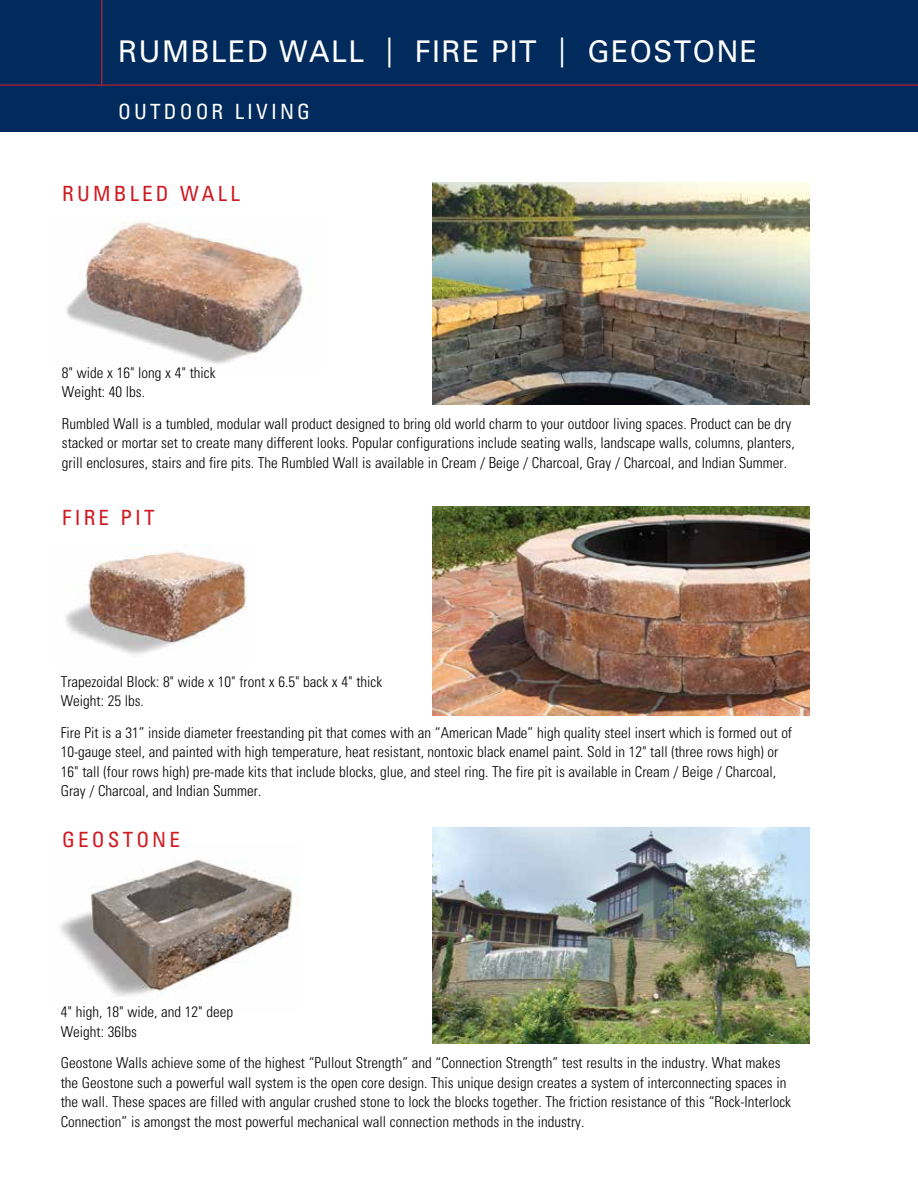
<style>
.page{position:relative;width:918px;height:1188px;background:#fff}
.page>*{position:absolute;margin:0;border:0;box-sizing:border-box;transform-origin:0 0}
.t1{font:30px "Univers";letter-spacing:.05em;color:#fff;scale:.95 1}
.t2{font:condensed 21px "Univers";letter-spacing:.15em;color:#ce1b22}
.t3{font:condensed 21px "Univers";letter-spacing:.15em;color:#fff}
.t4{font:300 condensed 15px/19.5px "Univers";color:#000}
</style>
<div class="page">
<img style="left:60px;top:860px;width:239px;height:136px">
<img style="left:66px;top:222px;width:237px;height:142px">
<div style="left:0;top:0;width:918px;height:132px;background:#002b5c"></div>
<img style="left:66px;top:551px;width:182px;height:104px">
<img style="left:432px;top:182px;width:378px;height:223px">
<img style="left:432px;top:506px;width:378px;height:210px">
<img style="left:432px;top:827px;width:378px;height:216px">
<hr style="left:101px;top:0;width:1px;height:85px;background:#e31f27">
<hr style="left:0;top:85px;width:918px;height:1px;background:#e31f27">
<h1 class="t1" style="left:118px;top:34px;width:674px">RUMBLED WALL | FIRE PIT | GEOSTONE</h1>
<h2 class="t3" style="left:118px;top:98px;width:193px">OUTDOOR LIVING</h2>
<h2 class="t2" style="left:62px;top:180px;width:179px">RUMBLED WALL</h2>
<p class="t4" style="left:62px;top:363px;width:155px">8" wide x 16" long x 4" thick<br>Weight: 40 lbs.</p>
<p class="t4" style="left:62px;top:414px;width:734px">Rumbled Wall is a tumbled, modular wall product designed to bring old world charm to your outdoor living spaces. Product can be dry stacked or mortar set to create many different looks. Popular configurations include seating walls, landscape walls, columns, planters, grill enclosures, stairs and fire pits. The Rumbled Wall is available in Cream / Beige / Charcoal, Gray / Charcoal, and Indian Summer.</p>
<h2 class="t2" style="left:62px;top:504px;width:94px">FIRE PIT</h2>
<p class="t4" style="left:61px;top:672px;width:323px">Trapezoidal Block: 8" wide x 10" front x 6.5" back x 4" thick<br>Weight: 25 lbs.</p>
<p class="t4" style="left:61px;top:723px;width:733px">Fire Pit is a 31” inside diameter freestanding pit that comes with an “American Made” high quality steel insert which is formed out of 10-gauge steel, and painted with high temperature, heat resistant, nontoxic black enamel paint. Sold in 12" tall (three rows high) or 16" tall (four rows high) pre-made kits that include blocks, glue, and steel ring. The fire pit is available in Cream / Beige / Charcoal, Gray / Charcoal, and Indian Summer.</p>
<h2 class="t2" style="left:62px;top:826px;width:119px">GEOSTONE</h2>
<p class="t4" style="left:61px;top:1002px;width:174px">4" high, 18" wide, and 12" deep<br>Weight: 36lbs</p>
<p class="t4" style="left:61px;top:1053px;width:732px">Geostone Walls achieve some of the highest “Pullout Strength” and “Connection Strength” test results in the industry. What makes the Geostone such a powerful wall system is the open core design. This unique design creates a system of interconnecting spaces in the wall. These spaces are filled with angular crushed stone to lock the blocks together. The friction resistance of this “Rock-Interlock Connection” is amongst the most powerful mechanical wall connection methods in the industry.</p>
</div>
